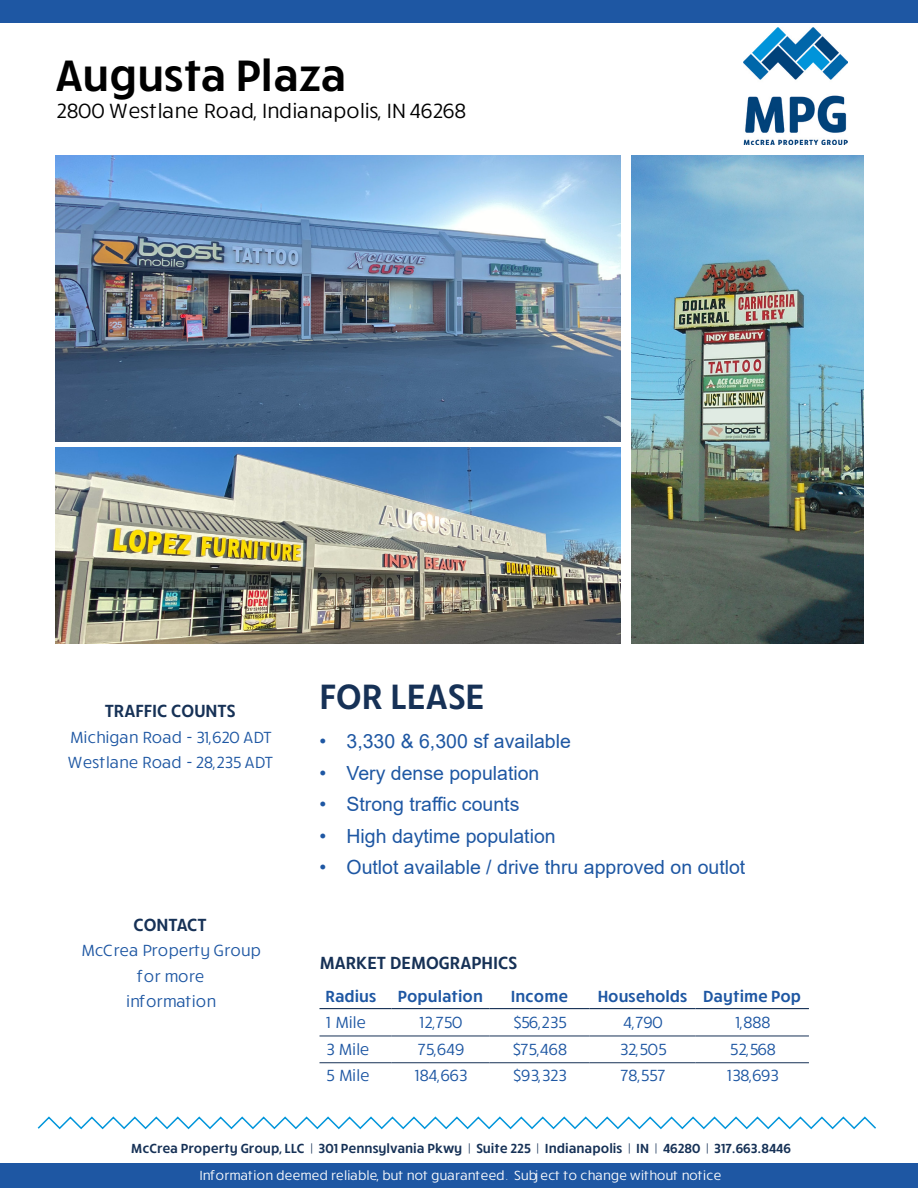
<style>
.page{position:relative;width:918px;height:1188px;background:#fff}
.page>*{position:absolute;margin:0;border:0;box-sizing:border-box;transform-origin:0 0}
.t1{font:600 45px "Ruck Sack";color:#000}
.t2{font:600 36px "Ruck Sack";color:#163156}
.t3{font:21px "Ruck Sack";color:#000}
.t4{font:19.5px "Arial";color:#1e57a3}
.t5{font:600 18px "Ruck Sack";color:#163156}
.t6{font:16.5px/25.5px "Ruck Sack";color:#1e57a3}
.t7{font:600 16.5px "Ruck Sack";color:#1e57a3}
.t8{font:600 13.5px "Ruck Sack";color:#163156}
.t9{font:13.5px "Ruck Sack";color:#fff}
</style>
<div class="page">
<hr style="left:320px;top:1008px;width:71px;height:1px;background:#163156">
<hr style="left:391px;top:1008px;width:98px;height:1px;background:#163156">
<hr style="left:489px;top:1008px;width:100px;height:1px;background:#163156">
<hr style="left:589px;top:1008px;width:107px;height:1px;background:#163156">
<hr style="left:696px;top:1008px;width:113px;height:1px;background:#163156">
<hr style="left:320px;top:1036px;width:71px;height:1px;background:#163156">
<hr style="left:391px;top:1036px;width:98px;height:1px;background:#163156">
<hr style="left:489px;top:1036px;width:100px;height:1px;background:#163156">
<hr style="left:589px;top:1036px;width:107px;height:1px;background:#163156">
<hr style="left:696px;top:1036px;width:113px;height:1px;background:#163156">
<hr style="left:320px;top:1062px;width:71px;height:1px;background:#163156">
<hr style="left:391px;top:1062px;width:98px;height:1px;background:#163156">
<hr style="left:489px;top:1062px;width:100px;height:1px;background:#163156">
<hr style="left:589px;top:1062px;width:107px;height:1px;background:#163156">
<hr style="left:696px;top:1062px;width:113px;height:1px;background:#163156">
<img style="left:743px;top:27px;width:105px;height:117px">
<div style="left:0;top:0;width:918px;height:23px;background:#1e57a3"></div>
<div style="left:0;top:1163px;width:918px;height:25px;background:#1e57a3"></div>
<svg style="left:37px;top:1116px;width:839px;height:14px"></svg>
<img style="left:56px;top:155px;width:565px;height:287px">
<img style="left:56px;top:448px;width:565px;height:195px">
<img style="left:632px;top:155px;width:232px;height:488px">
<h1 class="t1" style="left:56px;top:44px;width:292px">Augusta Plaza</h1>
<p class="t3" style="left:56px;top:97px;width:411px">2800 Westlane Road, Indianapolis, IN 46268</p>
<p class="t5" style="left:105px;top:699px;width:132px">TRAFFIC COUNTS</p>
<p class="t6" style="left:68px;top:723px;width:206px">Michigan Road - 31,620 ADT<br>Westlane Road - 28,235 ADT</p>
<p class="t5" style="left:134px;top:912px;width:75px">CONTACT</p>
<p class="t6" style="left:80px;top:937px;width:181px;text-align:center">McCrea Property Group for more<br>information</p>
<h2 class="t2" style="left:320px;top:672px;width:167px">FOR LEASE</h2>
<p class="t4" style="left:320px;top:728px;width:253px">• 3,330 &amp; 6,300 sf available</p>
<p class="t4" style="left:320px;top:760px;width:221px">• Very dense population</p>
<p class="t4" style="left:320px;top:791px;width:201px">• Strong traffic counts</p>
<p class="t4" style="left:320px;top:822px;width:238px">• High daytime population</p>
<p class="t4" style="left:320px;top:854px;width:427px">• Outlot available / drive thru approved on outlot</p>
<p class="t5" style="left:320px;top:950px;width:199px">MARKET DEMOGRAPHICS</p>
<p class="t7" style="left:326px;top:985px;width:52px">Radius</p>
<p class="t7" style="left:398px;top:985px;width:87px">Population</p>
<p class="t7" style="left:511px;top:985px;width:59px">Income</p>
<p class="t7" style="left:598px;top:985px;width:205px">Households Daytime Pop</p>
<p class="t6" style="left:326px;top:1009px;width:41px">1 Mile</p>
<p class="t6" style="left:419px;top:1009px;width:44px">12,750</p>
<p class="t6" style="left:513px;top:1009px;width:54px">$56,235</p>
<p class="t6" style="left:623px;top:1009px;width:41px">4,790</p>
<p class="t6" style="left:735px;top:1009px;width:37px">1,888</p>
<p class="t6" style="left:325px;top:1036px;width:45px">3 Mile</p>
<p class="t6" style="left:417px;top:1036px;width:48px">75,649</p>
<p class="t6" style="left:512px;top:1036px;width:56px">$75,468</p>
<p class="t6" style="left:619px;top:1036px;width:48px">32,505</p>
<p class="t6" style="left:729px;top:1036px;width:47px">52,568</p>
<p class="t6" style="left:326px;top:1062px;width:45px">5 Mile</p>
<p class="t6" style="left:414px;top:1062px;width:54px">184,663</p>
<p class="t6" style="left:513px;top:1062px;width:54px">$93,323</p>
<p class="t6" style="left:620px;top:1062px;width:46px">78,557</p>
<p class="t6" style="left:727px;top:1062px;width:53px">138,693</p>
<p class="t8" style="left:131px;top:1139px;width:662px">McCrea Property Group, LLC | 301 Pennsylvania Pkwy | Suite 225 | Indianapolis | IN | 46280 | 317.663.8446</p>
<p class="t9" style="left:199px;top:1166px;width:523px">Information deemed reliable, but not guaranteed. Subject to change without notice</p>
</div>
